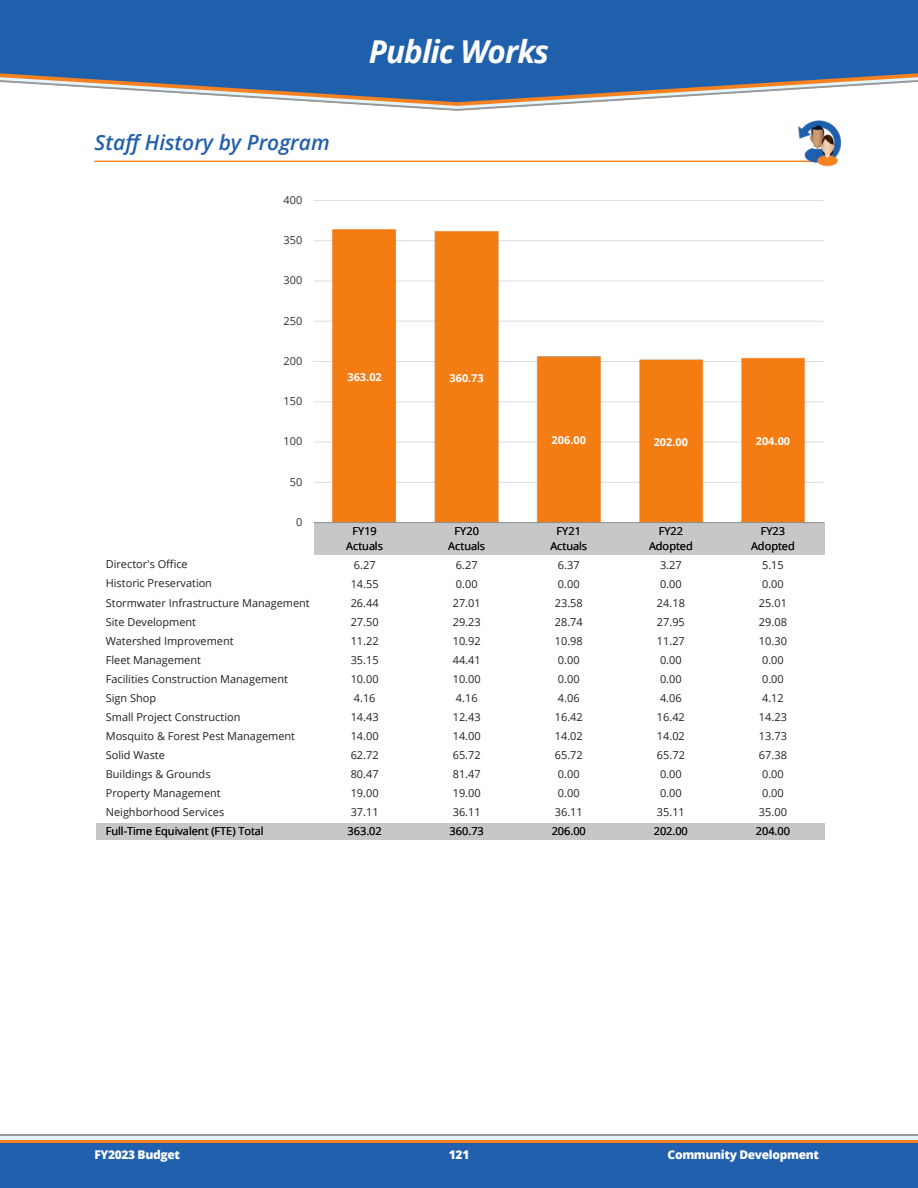
<style>
.page{position:relative;width:918px;height:1188px;background:#fff}
.page>*{position:absolute;margin:0;border:0;box-sizing:border-box;transform-origin:0 0}
.t1{font:italic 700 31.5px "Open Sans";letter-spacing:-.03em;color:#fff}
.t2{font:italic 600 21px "Open Sans";color:#235fad}
.t3{font:800 12px "Open Sans";letter-spacing:-.03em;color:#fff}
.t4{font:10.95px/15px "Open Sans";color:#231f20;text-align:center}
.t5{font:700 10.95px "Open Sans";letter-spacing:.005em;color:#fff}
.t6{font:10.95px "Open Sans";letter-spacing:.005em;color:#312f30}
</style>
<div class="page">
<div style="left:0;top:0;width:918px;height:68px;background:#1f60ac"></div>
<svg style="left:0;top:68px;width:918px;height:43px"></svg>
<div style="left:0;top:1135px;width:918px;height:53px;background:#2060ad"></div>
<div style="left:0;top:1135px;width:918px;height:8px;background:#f58120"></div>
<div style="left:0;top:1135px;width:918px;height:5px;background:#e2f4fd"></div>
<hr style="left:0;top:1135px;width:918px;height:1px;background:#96989a">
<hr style="left:94px;top:161px;width:730px;height:1px;background:#f58121">
<img style="left:798px;top:120px;width:42px;height:47px">
<hr style="left:314px;top:482px;width:510px;height:1px;background:#dcdddf">
<hr style="left:314px;top:442px;width:510px;height:1px;background:#dcdddf">
<hr style="left:314px;top:401px;width:510px;height:1px;background:#dcdddf">
<hr style="left:314px;top:361px;width:510px;height:1px;background:#dcdddf">
<hr style="left:314px;top:321px;width:510px;height:1px;background:#dcdddf">
<hr style="left:314px;top:281px;width:510px;height:1px;background:#dcdddf">
<hr style="left:314px;top:240px;width:510px;height:1px;background:#dcdddf">
<hr style="left:314px;top:200px;width:510px;height:1px;background:#dcdddf">
<img style="left:333px;top:230px;width:472px;height:292px">
<hr style="left:314px;top:522px;width:510px;height:1px;background:#dcdddf">
<div style="left:314px;top:523px;width:511px;height:32px;background:#c8c7c7"></div>
<div style="left:96px;top:824px;width:729px;height:16px;background:#c8c7c7"></div>
<p class="t1" style="left:369px;top:29px;width:182px">Public Works</p>
<h2 class="t2" style="left:95px;top:128px;width:237px">Staff History by Program</h2>
<p class="t6" style="left:283px;top:192px;width:20px">400</p>
<p class="t6" style="left:283px;top:232px;width:20px">350</p>
<p class="t6" style="left:283px;top:273px;width:20px">300</p>
<p class="t6" style="left:283px;top:313px;width:20px">250</p>
<p class="t6" style="left:283px;top:353px;width:20px">200</p>
<p class="t6" style="left:283px;top:394px;width:20px">150</p>
<p class="t6" style="left:283px;top:434px;width:20px">100</p>
<p class="t6" style="left:290px;top:474px;width:14px">50</p>
<p class="t6" style="left:296px;top:514px;width:8px">0</p>
<p class="t5" style="left:347px;top:369px;width:36px">363.02</p>
<p class="t5" style="left:449px;top:370px;width:36px">360.73</p>
<p class="t5" style="left:552px;top:432px;width:36px">206.00</p>
<p class="t5" style="left:654px;top:434px;width:36px">202.00</p>
<p class="t5" style="left:756px;top:433px;width:36px">204.00</p>
<p class="t4" style="left:346px;top:523px;width:38px">FY19<br>Actuals</p>
<p class="t4" style="left:448px;top:523px;width:38px">FY20<br>Actuals</p>
<p class="t4" style="left:550px;top:523px;width:38px">FY21<br>Actuals</p>
<p class="t4" style="left:649px;top:523px;width:45px">FY22<br>Adopted</p>
<p class="t4" style="left:751px;top:523px;width:45px">FY23<br>Adopted</p>
<p class="t4" style="left:106px;top:557px;width:83px">Director's Office</p>
<p class="t4" style="left:354px;top:557px;width:23px">6.27</p>
<p class="t4" style="left:456px;top:557px;width:23px">6.27</p>
<p class="t4" style="left:558px;top:557px;width:23px">6.37</p>
<p class="t4" style="left:660px;top:557px;width:23px">3.27</p>
<p class="t4" style="left:762px;top:557px;width:23px">5.15</p>
<p class="t4" style="left:106px;top:576px;width:108px">Historic Preservation</p>
<p class="t4" style="left:351px;top:576px;width:30px">14.55</p>
<p class="t4" style="left:456px;top:576px;width:23px">0.00</p>
<p class="t4" style="left:558px;top:576px;width:23px">0.00</p>
<p class="t4" style="left:660px;top:576px;width:23px">0.00</p>
<p class="t4" style="left:762px;top:576px;width:23px">0.00</p>
<p class="t4" style="left:106px;top:595px;width:206px">Stormwater Infrastructure Management</p>
<p class="t4" style="left:351px;top:595px;width:30px">26.44</p>
<p class="t4" style="left:453px;top:595px;width:29px">27.01</p>
<p class="t4" style="left:555px;top:595px;width:29px">23.58</p>
<p class="t4" style="left:657px;top:595px;width:30px">24.18</p>
<p class="t4" style="left:759px;top:595px;width:30px">25.01</p>
<p class="t4" style="left:106px;top:614px;width:92px">Site Development</p>
<p class="t4" style="left:351px;top:614px;width:30px">27.50</p>
<p class="t4" style="left:453px;top:614px;width:30px">29.23</p>
<p class="t4" style="left:555px;top:614px;width:30px">28.74</p>
<p class="t4" style="left:657px;top:614px;width:30px">27.95</p>
<p class="t4" style="left:759px;top:614px;width:30px">29.08</p>
<p class="t4" style="left:106px;top:633px;width:129px">Watershed Improvement</p>
<p class="t4" style="left:351px;top:633px;width:30px">11.22</p>
<p class="t4" style="left:453px;top:633px;width:30px">10.92</p>
<p class="t4" style="left:555px;top:633px;width:30px">10.98</p>
<p class="t4" style="left:657px;top:633px;width:30px">11.27</p>
<p class="t4" style="left:759px;top:633px;width:30px">10.30</p>
<p class="t4" style="left:106px;top:652px;width:97px">Fleet Management</p>
<p class="t4" style="left:351px;top:652px;width:30px">35.15</p>
<p class="t4" style="left:453px;top:652px;width:29px">44.41</p>
<p class="t4" style="left:558px;top:652px;width:23px">0.00</p>
<p class="t4" style="left:660px;top:652px;width:23px">0.00</p>
<p class="t4" style="left:762px;top:652px;width:23px">0.00</p>
<p class="t4" style="left:106px;top:671px;width:184px">Facilities Construction Management</p>
<p class="t4" style="left:351px;top:671px;width:30px">10.00</p>
<p class="t4" style="left:453px;top:671px;width:29px">10.00</p>
<p class="t4" style="left:558px;top:671px;width:23px">0.00</p>
<p class="t4" style="left:660px;top:671px;width:23px">0.00</p>
<p class="t4" style="left:762px;top:671px;width:23px">0.00</p>
<p class="t4" style="left:106px;top:690px;width:52px">Sign Shop</p>
<p class="t4" style="left:354px;top:690px;width:23px">4.16</p>
<p class="t4" style="left:456px;top:690px;width:23px">4.16</p>
<p class="t4" style="left:558px;top:690px;width:23px">4.06</p>
<p class="t4" style="left:660px;top:690px;width:23px">4.06</p>
<p class="t4" style="left:762px;top:690px;width:23px">4.12</p>
<p class="t4" style="left:106px;top:709px;width:136px">Small Project Construction</p>
<p class="t4" style="left:351px;top:709px;width:30px">14.43</p>
<p class="t4" style="left:453px;top:709px;width:30px">12.43</p>
<p class="t4" style="left:555px;top:709px;width:30px">16.42</p>
<p class="t4" style="left:657px;top:709px;width:30px">16.42</p>
<p class="t4" style="left:759px;top:709px;width:30px">14.23</p>
<p class="t4" style="left:106px;top:728px;width:191px">Mosquito &amp; Forest Pest Management</p>
<p class="t4" style="left:351px;top:728px;width:30px">14.00</p>
<p class="t4" style="left:453px;top:728px;width:30px">14.00</p>
<p class="t4" style="left:555px;top:728px;width:30px">14.02</p>
<p class="t4" style="left:657px;top:728px;width:30px">14.02</p>
<p class="t4" style="left:759px;top:728px;width:30px">13.73</p>
<p class="t4" style="left:106px;top:747px;width:61px">Solid Waste</p>
<p class="t4" style="left:351px;top:747px;width:30px">62.72</p>
<p class="t4" style="left:453px;top:747px;width:29px">65.72</p>
<p class="t4" style="left:555px;top:747px;width:29px">65.72</p>
<p class="t4" style="left:657px;top:747px;width:30px">65.72</p>
<p class="t4" style="left:759px;top:747px;width:30px">67.38</p>
<p class="t4" style="left:106px;top:766px;width:106px">Buildings &amp; Grounds</p>
<p class="t4" style="left:351px;top:766px;width:30px">80.47</p>
<p class="t4" style="left:453px;top:766px;width:29px">81.47</p>
<p class="t4" style="left:558px;top:766px;width:23px">0.00</p>
<p class="t4" style="left:660px;top:766px;width:23px">0.00</p>
<p class="t4" style="left:762px;top:766px;width:23px">0.00</p>
<p class="t4" style="left:106px;top:785px;width:117px">Property Management</p>
<p class="t4" style="left:351px;top:785px;width:30px">19.00</p>
<p class="t4" style="left:453px;top:785px;width:30px">19.00</p>
<p class="t4" style="left:558px;top:785px;width:23px">0.00</p>
<p class="t4" style="left:660px;top:785px;width:23px">0.00</p>
<p class="t4" style="left:762px;top:785px;width:23px">0.00</p>
<p class="t4" style="left:106px;top:804px;width:120px">Neighborhood Services</p>
<p class="t4" style="left:351px;top:804px;width:30px">37.11</p>
<p class="t4" style="left:453px;top:804px;width:30px">36.11</p>
<p class="t4" style="left:555px;top:804px;width:30px">36.11</p>
<p class="t4" style="left:657px;top:804px;width:30px">35.11</p>
<p class="t4" style="left:759px;top:804px;width:30px">35.00</p>
<p class="t4" style="left:106px;top:823px;width:159px">Full-Time Equivalent (FTE) Total</p>
<p class="t4" style="left:348px;top:823px;width:36px">363.02</p>
<p class="t4" style="left:450px;top:823px;width:36px">360.73</p>
<p class="t4" style="left:552px;top:823px;width:36px">206.00</p>
<p class="t4" style="left:654px;top:823px;width:36px">202.00</p>
<p class="t4" style="left:756px;top:823px;width:36px">204.00</p>
<p class="t3" style="left:94px;top:1146px;width:87px">FY2023 Budget</p>
<p class="t3" style="left:449px;top:1146px;width:22px">121</p>
<p class="t3" style="left:668px;top:1146px;width:153px">Community Development</p>
</div>
